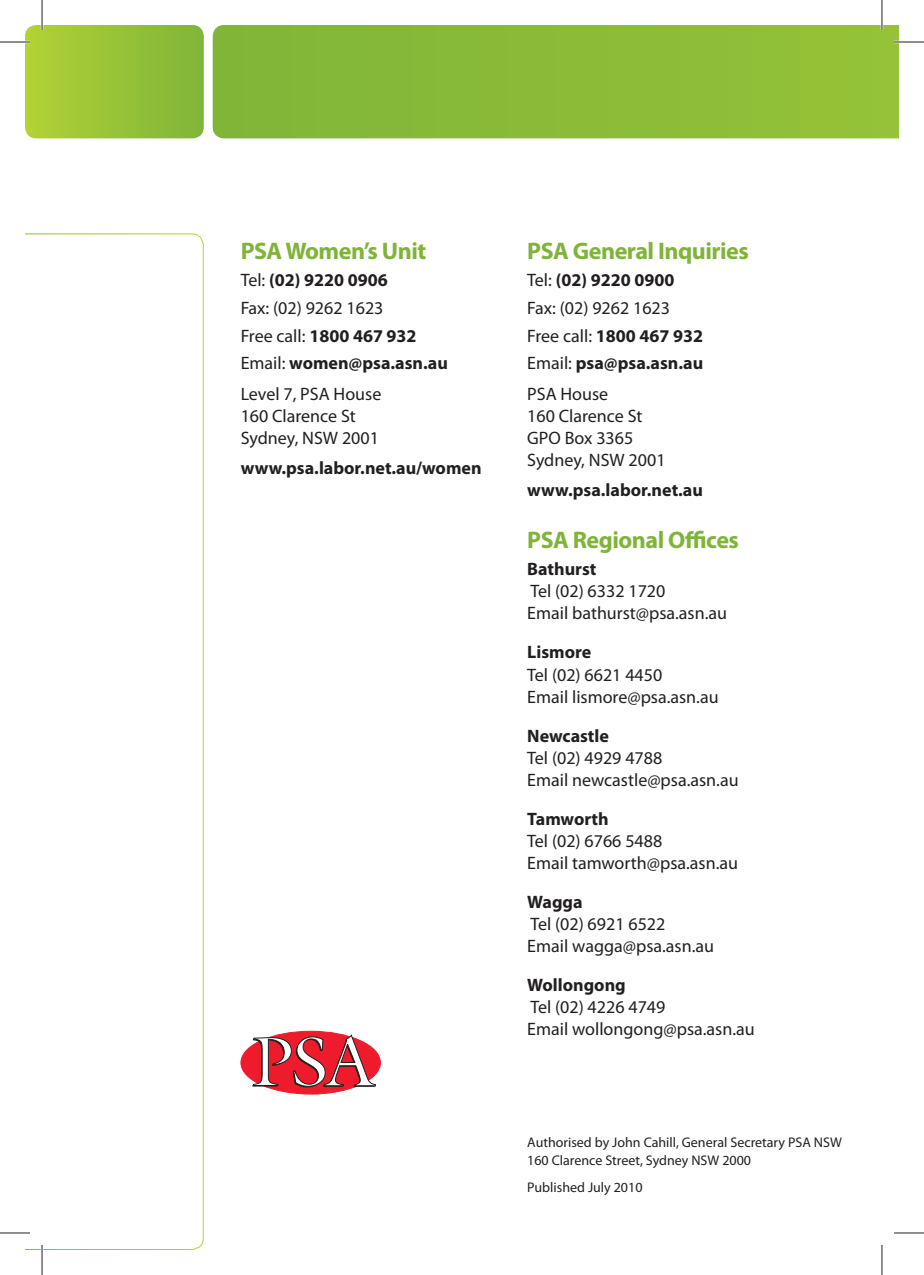
<style>
.page{position:relative;width:924px;height:1275px;background:#fff}
.page>*{position:absolute;margin:0;border:0;box-sizing:border-box;transform-origin:0 0}
.t1{font:700 24px "Myriad Pro";letter-spacing:-.02em;color:#7fb438}
.t2{font:18px/22px "Myriad Pro";color:#231f20}
.t3{font:700 18px/27.6px "Myriad Pro";color:#231f20}
.t4{font:14px/18px "Myriad Pro";color:#231f20}
.s1{font-weight:400}
</style>
<div class="page">
<svg style="left:25px;top:233px;width:179px;height:1017px"></svg>
<div style="left:241px;top:1031px;width:139px;height:63px;background:#ee1b2c;border-radius:50%"></div>
<svg style="left:252px;top:1034px;width:123px;height:53px"></svg>
<svg style="left:212px;top:25px;width:686px;height:113px"></svg>
<div style="left:25px;top:25px;width:179px;height:113px;background:linear-gradient(to right,#b2d236,#7fb539);border-radius:11px"></div>
<hr style="left:0;top:41px;width:30px;height:2px;background:#fff">
<hr style="left:893px;top:41px;width:30px;height:2px;background:#fff">
<hr style="left:0;top:1231px;width:30px;height:3px;background:#fff">
<hr style="left:41px;top:0;width:2px;height:30px;background:#fff">
<hr style="left:41px;top:1245px;width:2px;height:30px;background:#fff">
<hr style="left:880px;top:0;width:2px;height:30px;background:#fff">
<hr style="left:0;top:42px;width:30px;height:1px;background:#231f20">
<hr style="left:893px;top:42px;width:30px;height:1px;background:#231f20">
<hr style="left:0;top:1232px;width:30px;height:1px;background:#231f20">
<hr style="left:893px;top:1232px;width:30px;height:1px;background:#231f20">
<hr style="left:42px;top:0;width:1px;height:30px;background:#231f20">
<hr style="left:42px;top:1245px;width:1px;height:30px;background:#231f20">
<hr style="left:881px;top:0;width:1px;height:30px;background:#231f20">
<hr style="left:881px;top:1245px;width:1px;height:30px;background:#231f20">
<h1 class="t1" style="left:240px;top:241px;width:187px">PSA Women’s Unit</h1>
<p class="t3" style="left:240px;top:268px;width:209px"><span class="s1">Tel:</span> (02) 9220 0906<br><span class="s1">Fax: (02) 9262 1623<br>Free call:</span> 1800 467 932<br><span class="s1">Email:</span> women@psa.asn.au</p>
<p class="t2" style="left:240px;top:384px;width:142px">Level 7, PSA House<br>160 Clarence St<br>Sydney, NSW 2001</p>
<p class="t3" style="left:240px;top:456px;width:242px">www.psa.labor.net.au/women</p>
<h1 class="t1" style="left:527px;top:241px;width:223px">PSA General Inquiries</h1>
<p class="t3" style="left:527px;top:268px;width:177px"><span class="s1">Tel:</span> (02) 9220 0900<br><span class="s1">Fax: (02) 9262 1623<br>Free call:</span> 1800 467 932<br><span class="s1">Email:</span> psa@psa.asn.au</p>
<p class="t2" style="left:527px;top:384px;width:140px">PSA House<br>160 Clarence St<br>GPO Box 3365<br>Sydney, NSW 2001</p>
<p class="t3" style="left:527px;top:478px;width:177px">www.psa.labor.net.au</p>
<h1 class="t1" style="left:527px;top:530px;width:213px">PSA Regional Offices</h1>
<p class="t3" style="left:527px;top:557px;width:71px">Bathurst</p>
<p class="t2" style="left:527px;top:582px;width:201px">Tel (02) 6332 1720<br>Email bathurst@psa.asn.au</p>
<p class="t3" style="left:527px;top:640px;width:66px">Lismore</p>
<p class="t2" style="left:527px;top:665px;width:193px">Tel (02) 6621 4450<br>Email lismore@psa.asn.au</p>
<p class="t3" style="left:527px;top:723px;width:83px">Newcastle</p>
<p class="t2" style="left:527px;top:748px;width:213px">Tel (02) 4929 4788<br>Email newcastle@psa.asn.au</p>
<p class="t3" style="left:527px;top:806px;width:83px">Tamworth</p>
<p class="t2" style="left:527px;top:831px;width:212px">Tel (02) 6766 5488<br>Email tamworth@psa.asn.au</p>
<p class="t3" style="left:527px;top:889px;width:57px">Wagga</p>
<p class="t2" style="left:527px;top:914px;width:188px">Tel (02) 6921 6522<br>Email wagga@psa.asn.au</p>
<p class="t3" style="left:527px;top:972px;width:100px">Wollongong</p>
<p class="t2" style="left:527px;top:997px;width:229px">Tel (02) 4226 4749<br>Email wollongong@psa.asn.au</p>
<p class="t4" style="left:527px;top:1134px;width:316px">Authorised by John Cahill, General Secretary PSA NSW<br>160 Clarence Street, Sydney NSW 2000</p>
<p class="t4" style="left:527px;top:1179px;width:117px">Published July 2010</p>
</div>
